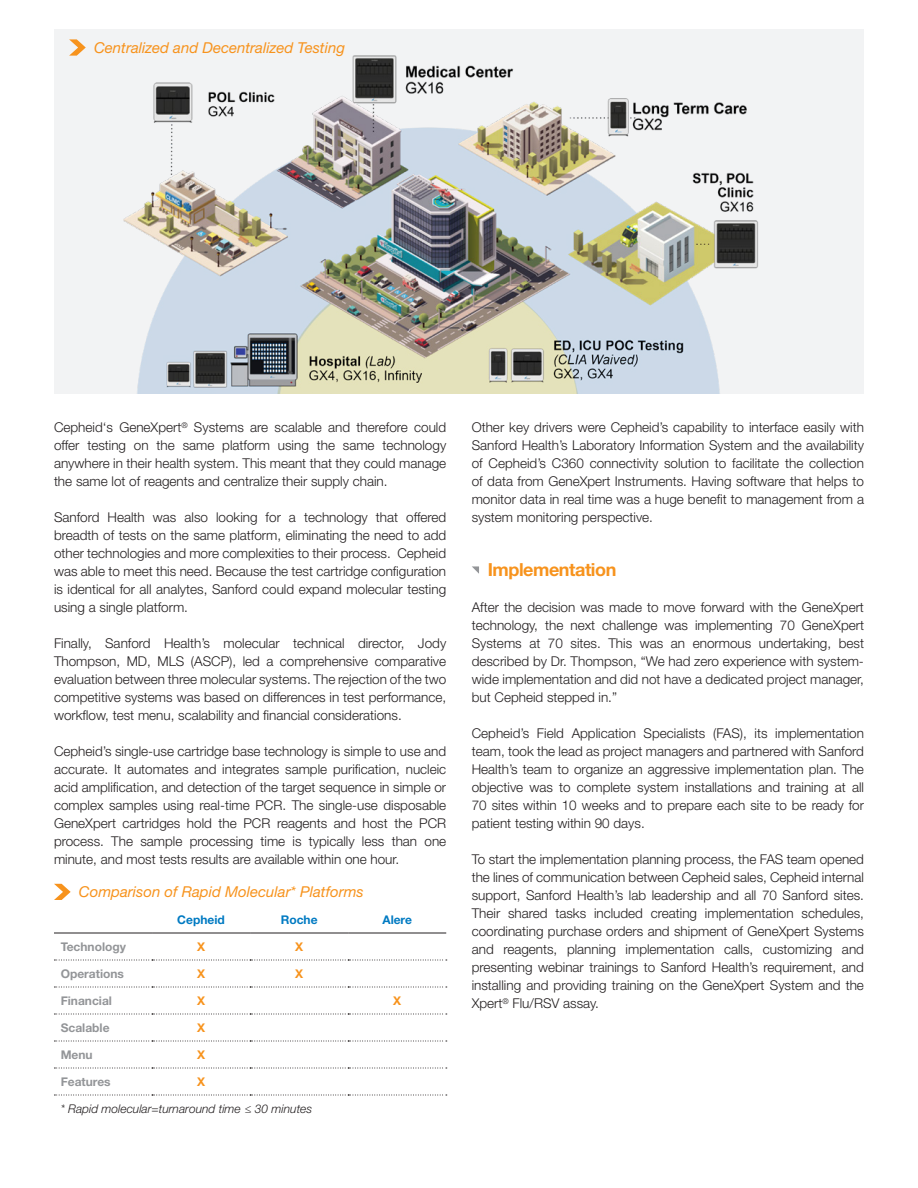
<style>
.page{position:relative;width:918px;height:1188px;background:#fff}
.page>*{position:absolute;margin:0;border:0;box-sizing:border-box;transform-origin:0 0}
.Section_Header{font:700 18px "Helvetica Neue LT Std";letter-spacing:-.025em;color:#f7931d}
.Figure{font:italic 15px "Helvetica Neue LT Std";color:#f7931d}
.Body{font:300 13.5px/18px "Helvetica Neue LT Std";color:#231f20;text-align:justify}
.Body-2{font:700 12px "Helvetica Neue LT Std";color:#939598}
.Body-3{font:italic 300 12px "Helvetica Neue LT Std";color:#231f20}
.Body-4{font:700 12px "Helvetica Neue LT Std";color:#007ac2}
.Body-5{font:700 12px "Helvetica Neue LT Std";color:#f7931d}
</style>
<div class="page">
<div style="left:54px;top:29px;width:810px;height:365px;background:#f2f3f4"></div>
<svg style="left:69px;top:39px;width:17px;height:17px"></svg>
<svg style="left:472px;top:566px;width:7px;height:8px"></svg>
<svg style="left:54px;top:884px;width:17px;height:16px"></svg>
<svg style="left:54px;top:960px;width:393px;height:1px"></svg>
<svg style="left:54px;top:987px;width:393px;height:1px"></svg>
<svg style="left:54px;top:1014px;width:393px;height:1px"></svg>
<svg style="left:54px;top:1041px;width:393px;height:1px"></svg>
<svg style="left:54px;top:1068px;width:393px;height:1px"></svg>
<svg style="left:54px;top:1095px;width:393px;height:1px"></svg>
<hr style="left:54px;top:933px;width:98px;height:1px;background:#231f20">
<hr style="left:152px;top:933px;width:98px;height:1px;background:#231f20">
<hr style="left:250px;top:933px;width:98px;height:1px;background:#231f20">
<hr style="left:348px;top:933px;width:98px;height:1px;background:#231f20">
<img style="left:123px;top:56px;width:635px;height:338px">
<p class="Figure" style="left:94px;top:38px;width:252px">Centralized and Decentralized Testing</p>
<p class="Body" style="left:54px;top:418px;width:394px">Cepheid‘s GeneXpert<sup>®</sup> Systems are scalable and therefore could offer testing on the same platform using the same technology anywhere in their health system. This meant that they could manage the same lot of reagents and centralize their supply chain.</p>
<p class="Body" style="left:54px;top:508px;width:394px">Sanford Health was also looking for a technology that offered breadth of tests on the same platform, eliminating the need to add other technologies and more complexities to their process. Cepheid was able to meet this need. Because the test cartridge configuration is identical for all analytes, Sanford could expand molecular testing using a single platform.</p>
<p class="Body" style="left:54px;top:634px;width:394px">Finally, Sanford Health’s molecular technical director, Jody Thompson, MD, MLS (ASCP), led a comprehensive comparative evaluation between three molecular systems. The rejection of the two competitive systems was based on differences in test performance, workflow, test menu, scalability and financial considerations.</p>
<p class="Body" style="left:54px;top:742px;width:394px">Cepheid’s single-use cartridge base technology is simple to use and accurate. It automates and integrates sample purification, nucleic acid amplification, and detection of the target sequence in simple or complex samples using real-time PCR. The single-use disposable GeneXpert cartridges hold the PCR reagents and host the PCR process. The sample processing time is typically less than one minute, and most tests results are available within one hour.</p>
<p class="Figure" style="left:79px;top:883px;width:286px">Comparison of Rapid Molecular* Platforms</p>
<p class="Body-4" style="left:177px;top:912px;width:49px">Cepheid</p>
<p class="Body-4" style="left:281px;top:912px;width:38px">Roche</p>
<p class="Body-4" style="left:382px;top:912px;width:31px">Alere</p>
<p class="Body-2" style="left:61px;top:939px;width:67px">Technology</p>
<p class="Body-5" style="left:197px;top:939px;width:10px">X</p>
<p class="Body-5" style="left:295px;top:939px;width:10px">X</p>
<p class="Body-2" style="left:61px;top:966px;width:65px">Operations</p>
<p class="Body-5" style="left:197px;top:966px;width:10px">X</p>
<p class="Body-5" style="left:295px;top:966px;width:10px">X</p>
<p class="Body-2" style="left:61px;top:993px;width:53px">Financial</p>
<p class="Body-5" style="left:197px;top:993px;width:10px">X</p>
<p class="Body-5" style="left:393px;top:993px;width:10px">X</p>
<p class="Body-2" style="left:61px;top:1020px;width:50px">Scalable</p>
<p class="Body-5" style="left:197px;top:1020px;width:10px">X</p>
<p class="Body-2" style="left:61px;top:1047px;width:34px">Menu</p>
<p class="Body-5" style="left:197px;top:1047px;width:10px">X</p>
<p class="Body-2" style="left:61px;top:1074px;width:52px">Features</p>
<p class="Body-5" style="left:197px;top:1074px;width:10px">X</p>
<p class="Body-3" style="left:61px;top:1102px;width:253px">* Rapid molecular=turnaround time ≤ 30 minutes</p>
<p class="Body" style="left:472px;top:418px;width:394px">Other key drivers were Cepheid’s capability to interface easily with Sanford Health’s Laboratory Information System and the availability of Cepheid’s C360 connectivity solution to facilitate the collection of data from GeneXpert Instruments. Having software that helps to monitor data in real time was a huge benefit to management from a system monitoring perspective.</p>
<p class="Section_Header" style="left:488px;top:558px;width:130px">Implementation</p>
<p class="Body" style="left:472px;top:598px;width:394px">After the decision was made to move forward with the GeneXpert technology, the next challenge was implementing 70 GeneXpert Systems at 70 sites. This was an enormous undertaking, best described by Dr. Thompson, “We had zero experience with system&shy;wide implementation and did not have a dedicated project manager, but Cepheid stepped in.”</p>
<p class="Body" style="left:472px;top:724px;width:394px">Cepheid’s Field Application Specialists (FAS), its implementation team, took the lead as project managers and partnered with Sanford Health’s team to organize an aggressive implementation plan. The objective was to complete system installations and training at all 70 sites within 10 weeks and to prepare each site to be ready for patient testing within 90 days.</p>
<p class="Body" style="left:472px;top:850px;width:394px">To start the implementation planning process, the FAS team opened the lines of communication between Cepheid sales, Cepheid internal support, Sanford Health’s lab leadership and all 70 Sanford sites.<br>Their shared tasks included creating implementation schedules, coordinating purchase orders and shipment of GeneXpert Systems and reagents, planning implementation calls, customizing and presenting webinar trainings to Sanford Health’s requirement, and installing and providing training on the GeneXpert System and the Xpert<sup>®</sup> Flu/RSV assay.</p>
</div>
